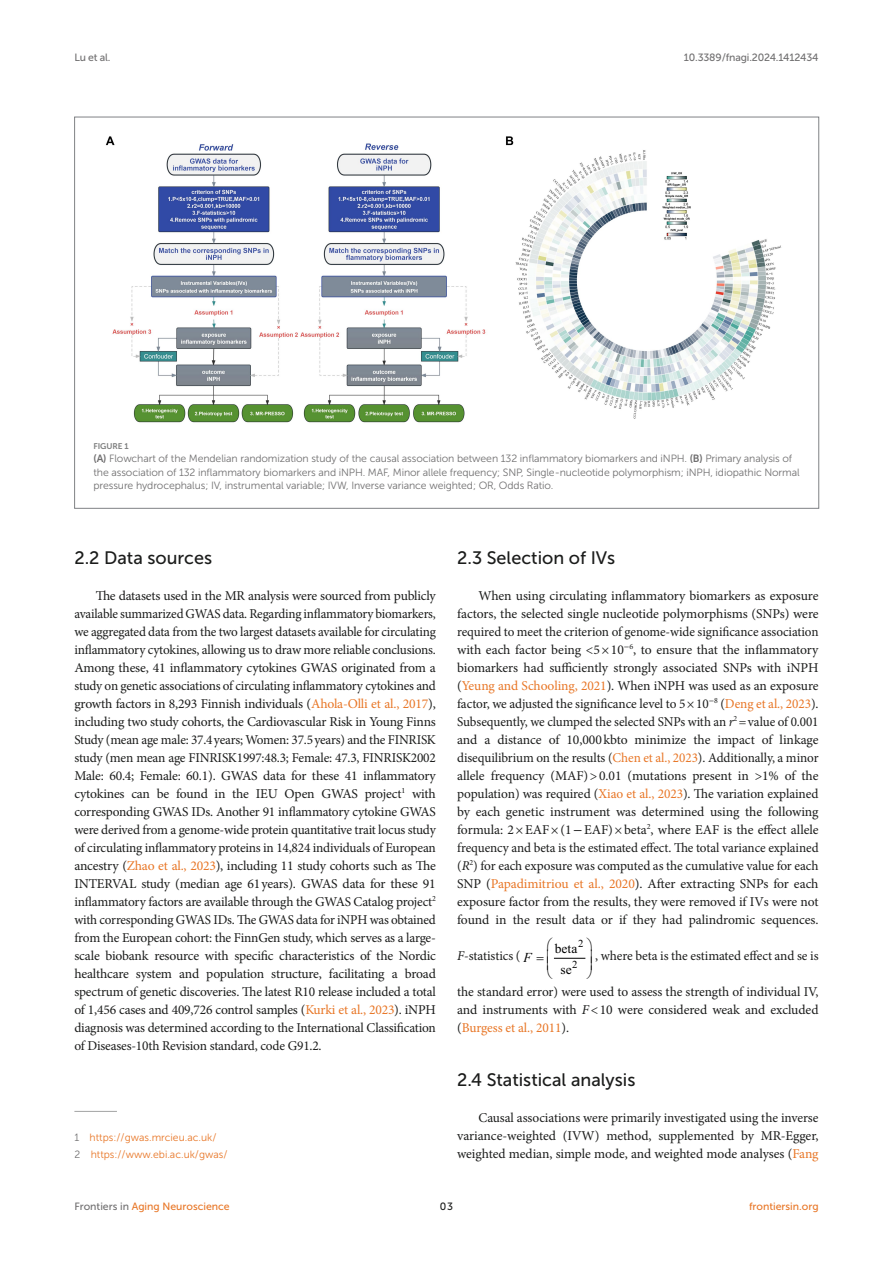
<style>
.page{position:relative;width:893px;height:1263px;background:#fff}
.page>*{position:absolute;margin:0;border:0;box-sizing:border-box;transform-origin:0 0}
.HEAD_2{font:18px "Museo Sans 500";color:#1b1c1b}
.TEXT_FLUSH{font:13.5px/18px "Minion Pro";letter-spacing:-.01em;color:#1b1c1b;text-align:justify}
.spi-math-img{font:13.5px/21.1px "Times New Roman";color:#000;text-align:center}
.spi-math-img-2{font:italic 13.5px "Times New Roman";color:#000}
.spi-math-img-3{font:10.8px "Times New Roman";color:#000}
.FIG_LEG{font:10.5px/13.5px "Museo Sans 300";letter-spacing:-.01em;color:#706f70}
.FOOTNOTE{font:10.5px "Museo Sans 300";color:#e87626}
.t1{font:10.5px "Museo Sans 500";color:#e87626}
.t2{font:10.5px "Museo Sans 500";letter-spacing:-.015em;color:#706f70}
.t3{font:10.5px "Museo Sans 500";color:#1b1c1b}
.FIG_HD{font:8.25px "Museo Sans 700";letter-spacing:-.01em;color:#7e7f7f}
.s1{font-family:"Museo Sans 700"}
.s2{color:#e87626}
.s3{color:#706f70}
.s4{font-style:italic}
.s5{font-family:"STIX General"}
</style>
<div class="page">
<hr style="left:74px;top:1111px;width:43px;height:1px;background:#a2a3a3">
<hr style="left:554px;top:958px;width:31px;height:1px;background:#000">
<img style="left:106px;top:136px;width:676px;height:287px">
<p class="t2" style="left:74px;top:51px;width:38px">Lu et al.</p>
<p class="t2" style="left:684px;top:51px;width:136px">10.3389/fnagi.2024.1412434</p>
<p class="FIG_HD" style="left:94px;top:441px;width:37px">FIGURE 1</p>
<p class="FIG_LEG" style="left:94px;top:452px;width:708px"><span class="s1">(A)</span> Flowchart of the Mendelian randomization study of the causal association between 132 inflammatory biomarkers and iNPH. <span class="s1">(B)</span> Primary analysis of the association of 132 inflammatory biomarkers and iNPH. MAF, Minor allele frequency; SNP, Single-nucleotide polymorphism; iNPH, idiopathic Normal pressure hydrocephalus; IV, instrumental variable; IVW, Inverse variance weighted; OR, Odds Ratio.</p>
<p class="HEAD_2" style="left:74px;top:548px;width:139px">2.2 Data sources</p>
<p class="TEXT_FLUSH" style="left:74px;top:587px;width:363px;text-indent:21px">The datasets used in the MR analysis were sourced from publicly available summarized GWAS data. Regarding inflammatory biomarkers, we aggregated data from the two largest datasets available for circulating inflammatory cytokines, allowing us to draw more reliable conclusions.<br>Among these, 41 inflammatory cytokines GWAS originated from a study on genetic associations of circulating inflammatory cytokines and growth factors in 8,293 Finnish individuals (<span class="s2">Ahola-Olli et al., 2017</span>), including two study cohorts, the Cardiovascular Risk in Young Finns Study (mean age male: 37.4years; Women: 37.5years) and the FINRISK study (men mean age FINRISK1997:48.3; Female: 47.3, FINRISK2002<br>Male: 60.4; Female: 60.1). GWAS data for these 41 inflammatory cytokines can be found in the IEU Open GWAS project<sup>1</sup> with corresponding GWAS IDs. Another 91 inflammatory cytokine GWAS were derived from a genome-wide protein quantitative trait locus study of circulating inflammatory proteins in 14,824 individuals of European ancestry (<span class="s2">Zhao et al., 2023</span>), including 11 study cohorts such as The INTERVAL study (median age 61years). GWAS data for these 91 inflammatory factors are available through the GWAS Catalog project<sup>2 </sup>with corresponding GWAS IDs. The GWAS data for iNPH was obtained from the European cohort: the FinnGen study, which serves as a large&shy;scale biobank resource with specific characteristics of the Nordic healthcare system and population structure, facilitating a broad spectrum of genetic discoveries. The latest R10 release included a total of 1,456 cases and 409,726 control samples (<span class="s2">Kurki et al., 2023</span>). iNPH diagnosis was determined according to the International Classification of Diseases-10th Revision standard, code G91.2.</p>
<p class="FOOTNOTE" style="left:74px;top:1132px;width:144px"><span class="s3">1</span> https://gwas.mrcieu.ac.uk/</p>
<p class="FOOTNOTE" style="left:74px;top:1149px;width:155px"><span class="s3">2</span> https://www.ebi.ac.uk/gwas/</p>
<p class="HEAD_2" style="left:457px;top:548px;width:159px">2.3 Selection of IVs</p>
<p class="TEXT_FLUSH" style="left:457px;top:587px;width:363px;text-indent:21px">When using circulating inflammatory biomarkers as exposure factors, the selected single nucleotide polymorphisms (SNPs) were required to meet the criterion of genome-wide significance association with each factor being &lt;5×10<sup>−</sup><sup>6</sup>, to ensure that the inflammatory biomarkers had sufficiently strongly associated SNPs with iNPH (<span class="s2">Yeung and Schooling, 2021</span>). When iNPH was used as an exposure factor, we adjusted the significance level to 5×10<sup>−</sup><sup>8</sup> (<span class="s2">Deng et al., 2023</span>).<br>Subsequently, we clumped the selected SNPs with an <span class="s4">r</span><sup>2</sup> =value of 0.001 and a distance of 10,000kbto minimize the impact of linkage disequilibrium on the results (<span class="s2">Chen et al., 2023</span>). Additionally, a minor allele frequency (MAF)&gt;0.01 (mutations present in &gt;1% of the population) was required (<span class="s2">Xiao et al., 2023</span>). The variation explained by each genetic instrument was determined using the following formula: 2×EAF×(1<span class="s5">−</span>EAF)×beta<sup>2</sup>, where EAF is the effect allele frequency and beta is the estimated effect. The total variance explained (<span class="s4">R</span><sup>2</sup>) for each exposure was computed as the cumulative value for each SNP (<span class="s2">Papadimitriou et al., 2020</span>). After extracting SNPs for each exposure factor from the results, they were removed if IVs were not found in the result data or if they had palindromic sequences.</p>
<p class="TEXT_FLUSH" style="left:457px;top:947px;width:65px"><span class="s4">F</span>-statistics (</p>
<p class="spi-math-img-2" style="left:524px;top:948px;width:10px">F</p>
<p class="spi-math-img" style="left:555px;top:938px;width:24px">beta se</p>
<p class="spi-math-img-3" style="left:578px;top:937px;width:7px">2</p>
<p class="TEXT_FLUSH" style="left:595px;top:947px;width:225px">, where beta is the estimated effect and se is</p>
<p class="TEXT_FLUSH" style="left:457px;top:983px;width:363px">the standard error) were used to assess the strength of individual IV, and instruments with <span class="s4">F</span>&lt;10 were considered weak and excluded (<span class="s2">Burgess et al., 2011</span>).</p>
<p class="HEAD_2" style="left:457px;top:1070px;width:180px">2.4 Statistical analysis</p>
<p class="TEXT_FLUSH" style="left:457px;top:1109px;width:363px;text-indent:21px">Causal associations were primarily investigated using the inverse variance-weighted (IVW) method, supplemented by MR-Egger, weighted median, simple mode, and weighted mode analyses (<span class="s2">Fang</span></p>
<p class="spi-math-img-3" style="left:572px;top:958px;width:7px">2</p>
<p class="t1" style="left:74px;top:1200px;width:157px"><span class="s3">Frontiers in</span> Aging Neuroscience</p>
<p class="t3" style="left:440px;top:1200px;width:15px">03</p>
<p class="t1" style="left:749px;top:1200px;width:71px">frontiersin.org</p>
</div>
